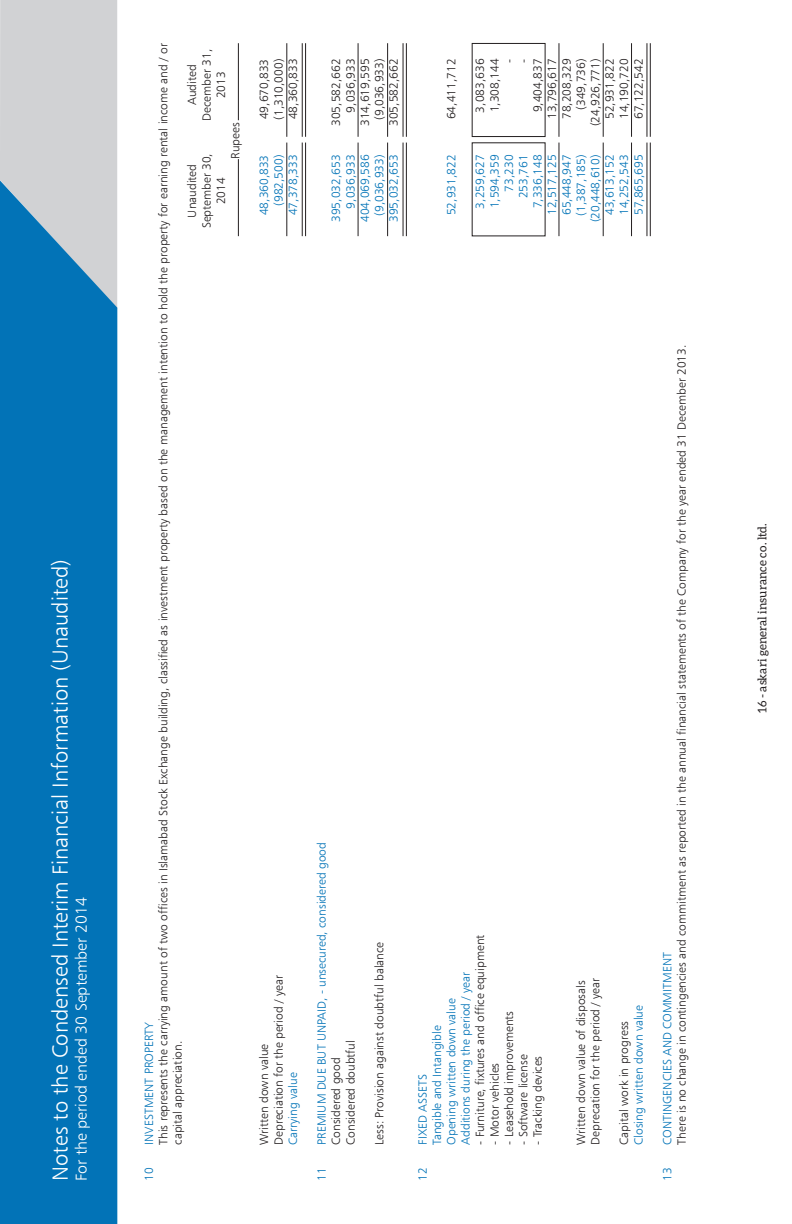
<style>
.page{position:relative;width:792px;height:1224px;background:#fff}
.page>*{position:absolute;margin:0;border:0;box-sizing:border-box;transform-origin:0 0}
.t1{font:22px "Humanist 777 BT Light B";color:#fff}
.t2{font:16px "Humanist 777 BT Light B";color:#fff}
.t3{font:12px "Humanist 777 BT Light B";color:#231f20}
.t4{font:12px/14.4px "Humanist 777 BT Light B";color:#0273b7}
.t5{font:12px "Aleo";color:#231f20}
</style>
<div class="page">
<div style="left:0;top:0;width:117px;height:180px;background:#d1d2d4"></div>
<div style="left:0;top:180px;width:117px;height:1044px;background:#0273b7"></div>
<div style="left:472px;top:43px;width:73px;height:94px;border:1px solid #231f20"></div>
<hr style="left:238px;top:43px;width:1px;height:77px;background:#231f20">
<hr style="left:238px;top:159px;width:1px;height:77px;background:#231f20">
<hr style="left:387px;top:43px;width:1px;height:94px;background:#231f20">
<hr style="left:403px;top:43px;width:1px;height:94px;background:#231f20">
<hr style="left:406px;top:43px;width:1px;height:94px;background:#231f20">
<hr style="left:631px;top:43px;width:1px;height:94px;background:#231f20">
<hr style="left:647px;top:43px;width:1px;height:94px;background:#231f20">
<hr style="left:650px;top:43px;width:1px;height:94px;background:#231f20">
<hr style="left:286px;top:43px;width:1px;height:94px;background:#231f20">
<hr style="left:302px;top:43px;width:1px;height:94px;background:#231f20">
<hr style="left:305px;top:43px;width:1px;height:94px;background:#231f20">
<hr style="left:358px;top:43px;width:1px;height:94px;background:#231f20">
<hr style="left:603px;top:43px;width:1px;height:94px;background:#231f20">
<hr style="left:559px;top:43px;width:1px;height:94px;background:#231f20">
<hr style="left:387px;top:143px;width:1px;height:93px;background:#231f20">
<hr style="left:403px;top:143px;width:1px;height:93px;background:#231f20">
<hr style="left:406px;top:143px;width:1px;height:93px;background:#231f20">
<hr style="left:631px;top:143px;width:1px;height:93px;background:#231f20">
<hr style="left:647px;top:143px;width:1px;height:93px;background:#231f20">
<hr style="left:650px;top:143px;width:1px;height:93px;background:#231f20">
<hr style="left:286px;top:143px;width:1px;height:93px;background:#231f20">
<hr style="left:302px;top:143px;width:1px;height:93px;background:#231f20">
<hr style="left:305px;top:143px;width:1px;height:93px;background:#231f20">
<hr style="left:358px;top:143px;width:1px;height:93px;background:#231f20">
<hr style="left:603px;top:143px;width:1px;height:93px;background:#231f20">
<hr style="left:559px;top:143px;width:1px;height:93px;background:#231f20">
<h1 class="t1" style="left:47px;top:1181px;width:623px;rotate:-90deg">Notes to the Condensed Interim Financial Information (Unaudited)</h1>
<h2 class="t2" style="left:72px;top:1181px;width:285px;rotate:-90deg">For the period ended 30 September 2014</h2>
<p class="t3" style="left:156px;top:1145px;width:1103px;rotate:-90deg">This represents the carrying amount of two offices in Islamabad Stock Exchange building, classified as investment property based on the management intention to hold the property for earning rental income and / or</p>
<p class="t3" style="left:199px;top:121px;width:73px;rotate:-90deg">December 31,</p>
<p class="t3" style="left:185px;top:105px;width:42px;rotate:-90deg">Audited</p>
<p class="t3" style="left:214px;top:98px;width:28px;rotate:-90deg">2013</p>
<p class="t3" style="left:228px;top:159px;width:38px;rotate:-90deg">Rupees</p>
<p class="t3" style="left:199px;top:228px;width:77px;rotate:-90deg">September 30,</p>
<p class="t3" style="left:185px;top:218px;width:55px;rotate:-90deg">Unaudited</p>
<p class="t3" style="left:214px;top:204px;width:28px;rotate:-90deg">2014</p>
<p class="t4" style="left:142px;top:1145px;width:124px;rotate:-90deg">INVESTMENT PROPERTY</p>
<p class="t3" style="left:170px;top:1145px;width:105px;rotate:-90deg">capital appreciation.</p>
<p class="t4" style="left:142px;top:1181px;width:15px;rotate:-90deg">10</p>
<p class="t3" style="left:271px;top:120px;width:62px;rotate:-90deg">(1,310,000)</p>
<p class="t3" style="left:286px;top:119px;width:62px;rotate:-90deg">48,360,833</p>
<p class="t3" style="left:257px;top:119px;width:62px;rotate:-90deg">49,670,833</p>
<p class="t4" style="left:271px;top:206px;width:52px;rotate:-90deg">(982,500)</p>
<p class="t4" style="left:286px;top:215px;width:62px;rotate:-90deg">47,378,333</p>
<p class="t4" style="left:257px;top:215px;width:62px;rotate:-90deg">48,360,833</p>
<p class="t3" style="left:372px;top:120px;width:62px;rotate:-90deg">(9,036,933)</p>
<p class="t3" style="left:358px;top:126px;width:69px;rotate:-90deg">314,619,595</p>
<p class="t3" style="left:343px;top:113px;width:55px;rotate:-90deg">9,036,933</p>
<p class="t3" style="left:386px;top:126px;width:69px;rotate:-90deg">305,582,662</p>
<p class="t3" style="left:329px;top:126px;width:69px;rotate:-90deg">305,582,662</p>
<p class="t4" style="left:358px;top:222px;width:69px;rotate:-90deg">404,069,586</p>
<p class="t4" style="left:372px;top:216px;width:62px;rotate:-90deg">(9,036,933)</p>
<p class="t4" style="left:343px;top:209px;width:55px;rotate:-90deg">9,036,933</p>
<p class="t4" style="left:386px;top:222px;width:69px;rotate:-90deg">395,032,653</p>
<p class="t4" style="left:329px;top:222px;width:69px;rotate:-90deg">395,032,653</p>
<p class="t3" style="left:271px;top:1145px;width:171px;rotate:-90deg">Depreciation for the period / year</p>
<p class="t3" style="left:257px;top:1145px;width:103px;rotate:-90deg">Written down value</p>
<p class="t4" style="left:286px;top:1145px;width:74px;rotate:-90deg">Carrying value</p>
<p class="t4" style="left:314px;top:1145px;width:304px;rotate:-90deg">PREMIUM DUE BUT UNPAID, - unsecured, considered good</p>
<p class="t3" style="left:343px;top:1145px;width:106px;rotate:-90deg">Considered doubtful</p>
<p class="t3" style="left:329px;top:1145px;width:89px;rotate:-90deg">Considered good</p>
<p class="t4" style="left:314px;top:1181px;width:15px;rotate:-90deg">11</p>
<p class="t3" style="left:372px;top:1145px;width:204px;rotate:-90deg">Less: Provision against doubtful balance</p>
<p class="t3" style="left:444px;top:119px;width:62px;rotate:-90deg">64,411,712</p>
<p class="t4" style="left:444px;top:215px;width:62px;rotate:-90deg">52,931,822</p>
<p class="t3" style="left:487px;top:112px;width:55px;rotate:-90deg">1,308,144</p>
<p class="t3" style="left:473px;top:113px;width:55px;rotate:-90deg">3,083,636</p>
<p class="t3" style="left:502px;top:63px;width:6px;rotate:-90deg">-</p>
<p class="t3" style="left:516px;top:63px;width:6px;rotate:-90deg">-</p>
<p class="t3" style="left:559px;top:119px;width:62px;rotate:-90deg">78,208,329</p>
<p class="t3" style="left:617px;top:119px;width:62px;rotate:-90deg">14,190,720</p>
<p class="t3" style="left:588px;top:126px;width:69px;rotate:-90deg">(24,926,771)</p>
<p class="t3" style="left:574px;top:110px;width:52px;rotate:-90deg">(349,736)</p>
<p class="t3" style="left:545px;top:119px;width:62px;rotate:-90deg">13,796,617</p>
<p class="t3" style="left:530px;top:112px;width:55px;rotate:-90deg">9,404,837</p>
<p class="t3" style="left:631px;top:119px;width:62px;rotate:-90deg">67,122,542</p>
<p class="t3" style="left:602px;top:119px;width:62px;rotate:-90deg">52,931,822</p>
<p class="t4" style="left:530px;top:208px;width:55px;rotate:-90deg">7,336,148</p>
<p class="t4" style="left:487px;top:208px;width:55px;rotate:-90deg">1,594,359</p>
<p class="t4" style="left:502px;top:192px;width:38px;rotate:-90deg">73,230</p>
<p class="t4" style="left:574px;top:216px;width:62px;rotate:-90deg">(1,387,185)</p>
<p class="t4" style="left:588px;top:222px;width:69px;rotate:-90deg">(20,448,610)</p>
<p class="t4" style="left:631px;top:215px;width:62px;rotate:-90deg">57,865,695</p>
<p class="t4" style="left:545px;top:215px;width:62px;rotate:-90deg">12,517,125</p>
<p class="t4" style="left:559px;top:215px;width:62px;rotate:-90deg">65,448,947</p>
<p class="t4" style="left:473px;top:209px;width:55px;rotate:-90deg">3,259,627</p>
<p class="t4" style="left:617px;top:215px;width:62px;rotate:-90deg">14,252,543</p>
<p class="t4" style="left:602px;top:215px;width:62px;rotate:-90deg">43,613,152</p>
<p class="t4" style="left:516px;top:198px;width:45px;rotate:-90deg">253,761</p>
<p class="t3" style="left:473px;top:1145px;width:211px;rotate:-90deg">- Furniture, fixtures and office equipment</p>
<p class="t4" style="left:458px;top:1145px;width:174px;rotate:-90deg">Additions during the period / year</p>
<p class="t4" style="left:415px;top:1145px;width:148px;rotate:-90deg">FIXED ASSETS<br>Tangible and Intangible<br>Opening written down value</p>
<p class="t3" style="left:502px;top:1145px;width:135px;rotate:-90deg">- Leasehold improvements</p>
<p class="t3" style="left:516px;top:1145px;width:92px;rotate:-90deg">- Software license</p>
<p class="t3" style="left:530px;top:1145px;width:90px;rotate:-90deg">- Tracking devices</p>
<p class="t3" style="left:487px;top:1145px;width:83px;rotate:-90deg">- Motor vehicles</p>
<p class="t4" style="left:415px;top:1181px;width:15px;rotate:-90deg">12</p>
<p class="t3" style="left:588px;top:1145px;width:168px;rotate:-90deg">Deprecation for the period / year</p>
<p class="t3" style="left:574px;top:1145px;width:166px;rotate:-90deg">Written down value of disposals</p>
<p class="t4" style="left:631px;top:1145px;width:141px;rotate:-90deg">Closing written down value</p>
<p class="t3" style="left:617px;top:1145px;width:125px;rotate:-90deg">Capital work in progress</p>
<p class="t3" style="left:674px;top:1145px;width:801px;rotate:-90deg">There is no change in contingencies and commitment as reported in the annual financial statements of the Company for the year ended 31 December 2013.</p>
<p class="t4" style="left:660px;top:1145px;width:194px;rotate:-90deg">CONTINGENCIES AND COMMITMENT</p>
<p class="t4" style="left:660px;top:1181px;width:15px;rotate:-90deg">13</p>
<p class="t5" style="left:755px;top:713px;width:191px;rotate:-90deg">16 - askari general insurance co. ltd.</p>
</div>
